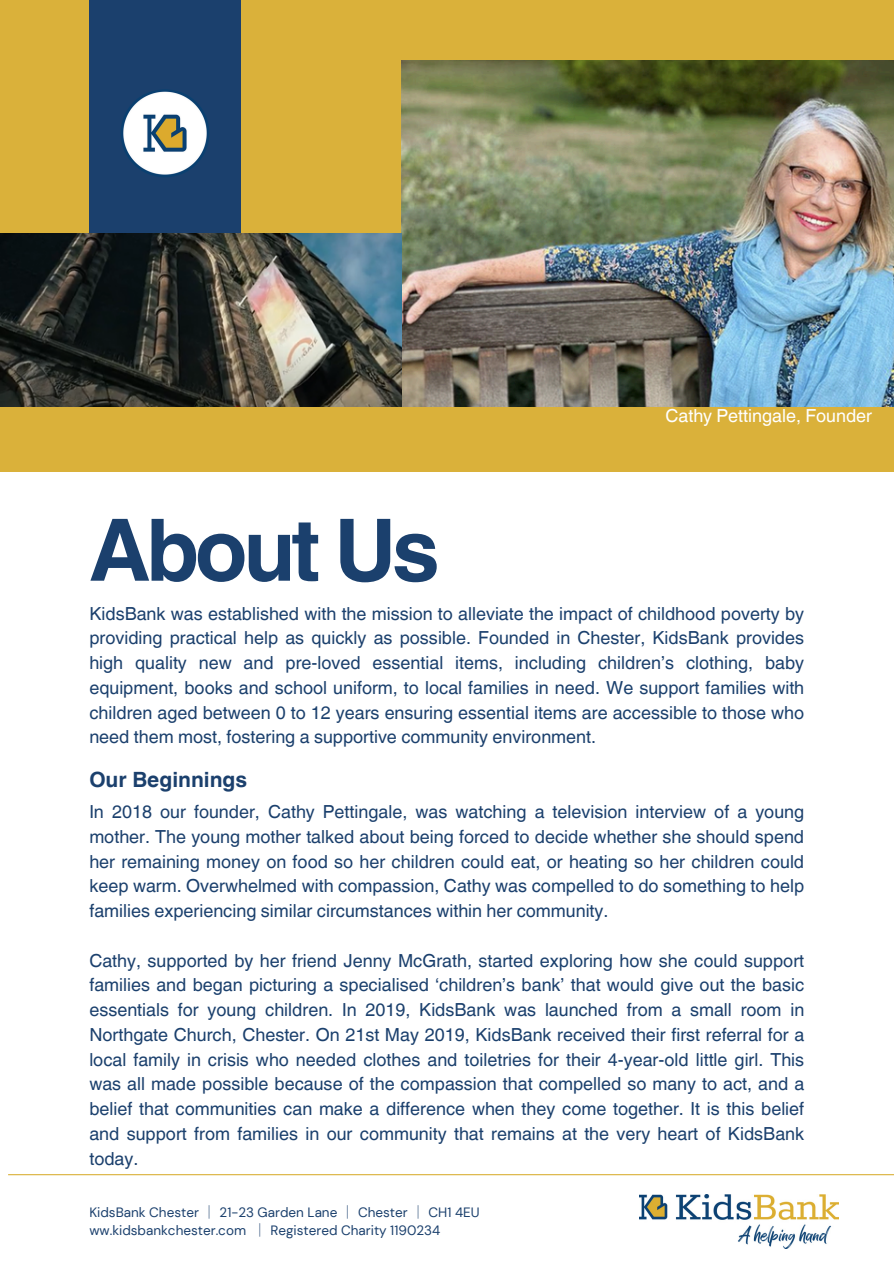
<style>
.page{position:relative;width:894px;height:1264px;background:#fff}
.page>*{position:absolute;margin:0;border:0;box-sizing:border-box;transform-origin:0 0}
.t1{font:700 86.1px "Helvetica World";letter-spacing:-.055em;color:#1b406d}
.t2{font:700 21px "Helvetica World";color:#1b406d}
.t3{font:18px/24.8px "Helvetica World";color:#1b406d;text-align:justify}
.t4{font:18px "Helvetica World";color:#fff}
.t5{font:13.5px "DM Sans";color:#1b406d}
.s1{font-family:"Noto Sans CJ Ksc"}
</style>
<div class="page">
<div style="left:0;top:0;width:893px;height:471px;background:#dab13a"></div>
<div style="left:89px;top:0;width:152px;height:233px;background:#1b406d"></div>
<img style="left:401px;top:60px;width:492px;height:347px">
<img style="left:0;top:233px;width:402px;height:173px">
<hr style="left:8px;top:1174px;width:885px;height:1px;background:#dab13a">
<img style="left:115px;top:89px;width:100px;height:100px;border-radius:50%">
<img style="left:639px;top:1194px;width:199px;height:54px">
<p class="t1" style="left:89px;top:480px;width:351px">About Us</p>
<h3 class="t4" style="left:665px;top:405px;width:208px">Cathy Pettingale, Founder</h3>
<h3 class="t3" style="left:89px;top:601px;width:716px">KidsBank was established with the mission to alleviate the impact of childhood poverty by providing practical help as quickly as possible. Founded in Chester, KidsBank provides high quality new and pre-loved essential items, including children’s clothing, baby equipment, books and school uniform, to local families in need. We support families with children aged between 0 to 12 years ensuring essential items are accessible to those who need them most, fostering a supportive community environment.</h3>
<p class="t2" style="left:89px;top:762px;width:159px">Our Beginnings</p>
<h1 class="t3" style="left:89px;top:799px;width:716px">In 2018 our founder, Cathy Pettingale, was watching a television interview of a young mother. The young mother talked about being forced to decide whether she should spend her remaining money on food so her children could eat, or heating so her children could keep warm. Overwhelmed with compassion, Cathy was compelled to do something to help families experiencing similar circumstances within her community.</h1>
<h3 class="t3" style="left:89px;top:948px;width:716px">Cathy, supported by her friend Jenny McGrath, started exploring how she could support families and began picturing a specialised ‘children’s bank’ that would give out the basic essentials for young children. In 2019, KidsBank was launched from a small room in Northgate Church, Chester. On 21st May 2019, KidsBank received their first referral for a local family in crisis who needed clothes and toiletries for their 4-year-old little girl. This was all made possible because of the compassion that compelled so many to act, and a belief that communities can make a difference when they come together. It is this belief and support from families in our community that remains at the very heart of KidsBank today.</h3>
<h2 class="t5" style="left:89px;top:1203px;width:391px">KidsBank Chester <span class="s1">│</span> 21-23 Garden Lane <span class="s1">│</span> Chester <span class="s1">│</span> CH1 4EU</h2>
<h3 class="t5" style="left:89px;top:1221px;width:352px">ww.kidsbankchester.com <span class="s1">│</span> Registered Charity 1190234</h3>
</div>
